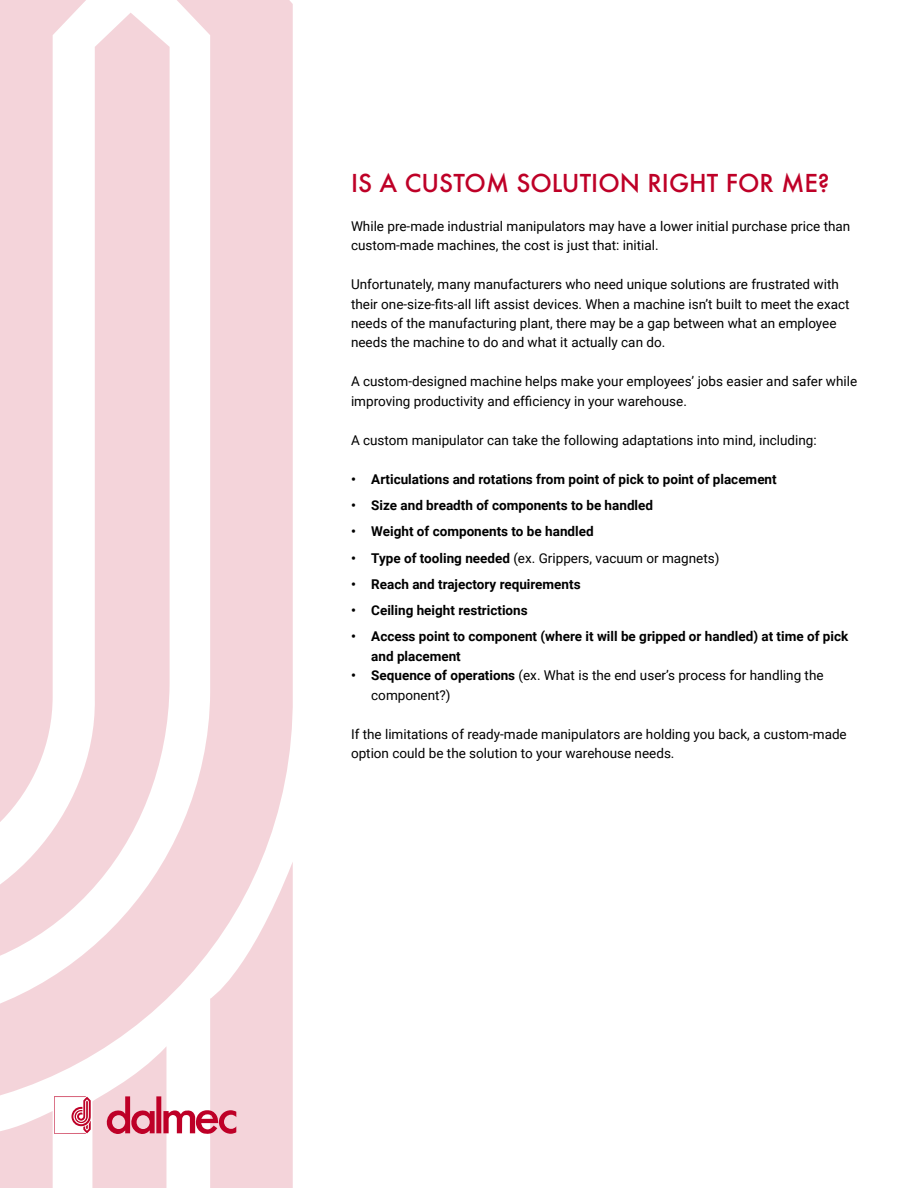
<style>
.page{position:relative;width:918px;height:1188px;background:#fff}
.page>*{position:absolute;margin:0;border:0;box-sizing:border-box;transform-origin:0 0}
.t1{font:500 24px "Futura";color:#be0027}
.t2{font:13.5px/19.5px "Roboto";color:#000}
.t3{font:700 13.5px/19.5px "Roboto";color:#000}
.s1{font-weight:700}
</style>
<div class="page">
<svg style="left:0;top:0;width:293px;height:862px;fill:#f4d4da"></svg>
<svg style="left:0;top:862px;width:293px;height:326px;fill:#f4d4da"></svg>
<svg style="left:54px;top:1046px;width:182px;height:142px"></svg>
<h1 class="t1" style="left:351px;top:166px;width:480px">IS A CUSTOM SOLUTION RIGHT FOR ME?</h1>
<p class="t2" style="left:351px;top:215px;width:501px">While pre-made industrial manipulators may have a lower initial purchase price than custom-made machines, the cost is just that: initial.</p>
<p class="t2" style="left:351px;top:274px;width:500px">Unfortunately, many manufacturers who need unique solutions are frustrated with their one-size-fits-all lift assist devices. When a machine isn’t built to meet the exact needs of the manufacturing plant, there may be a gap between what an employee needs the machine to do and what it actually can do.</p>
<p class="t2" style="left:351px;top:371px;width:508px">A custom-designed machine helps make your employees’ jobs easier and safer while improving productivity and efficiency in your warehouse.</p>
<p class="t2" style="left:351px;top:430px;width:467px">A custom manipulator can take the following adaptations into mind, including:</p>
<p class="t3" style="left:351px;top:469px;width:427px">• Articulations and rotations from point of pick to point of placement</p>
<p class="t3" style="left:351px;top:495px;width:304px">• Size and breadth of components to be handled</p>
<p class="t3" style="left:351px;top:521px;width:244px">• Weight of components to be handled</p>
<p class="t2" style="left:351px;top:548px;width:370px"><span class="s1">• Type of tooling needed</span> (ex. Grippers, vacuum or magnets)</p>
<p class="t3" style="left:351px;top:574px;width:231px">• Reach and trajectory requirements</p>
<p class="t3" style="left:351px;top:600px;width:178px">• Ceiling height restrictions</p>
<p class="t3" style="left:371px;top:626px;width:479px;text-indent:-20px">• Access point to component (where it will be gripped or handled) at time of pick and placement</p>
<p class="t2" style="left:371px;top:665px;width:454px;text-indent:-20px"><span class="s1">• Sequence of operations</span> (ex. What is the end user’s process for handling the component?)</p>
<p class="t2" style="left:351px;top:724px;width:497px">If the limitations of ready-made manipulators are holding you back, a custom-made option could be the solution to your warehouse needs.</p>
</div>
